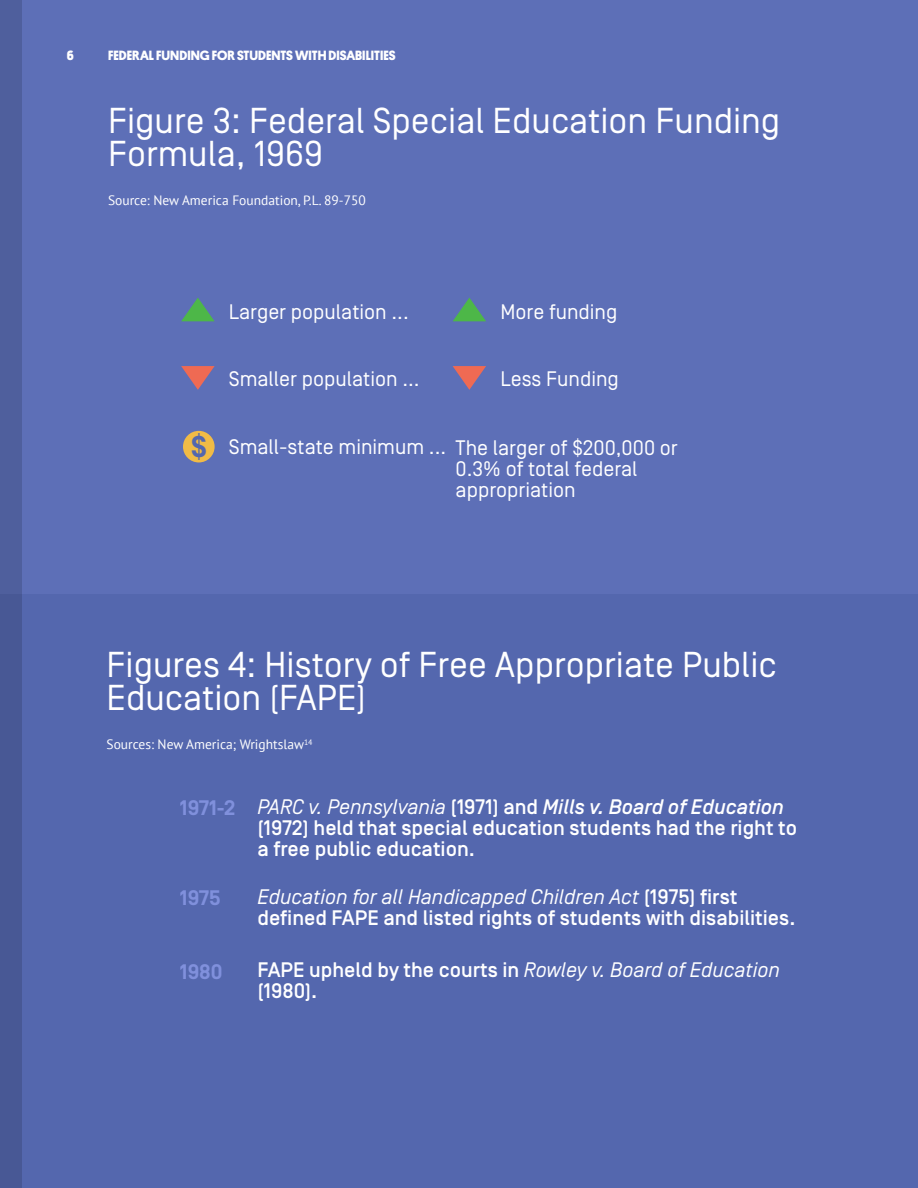
<style>
.page{position:relative;width:918px;height:1188px;background:#fff}
.page>*{position:absolute;margin:0;border:0;box-sizing:border-box;transform-origin:0 0}
.t1{font:36px/33px "Simplon BP Regular";color:#fff}
.t2{font:700 30px "Simplon BP";color:#5467ae}
.t3{font:500 21px/21px "Simplon BP";color:#fff}
.t4{font:21px/21px "Simplon BP Regular";color:#fff}
.t5{font:italic 21px "Simplon BP Regular";color:#fff}
.t6{font:700 21px "Simplon BP";color:#8090dc}
.t7{font:13.5px "PT Sans";color:#fff}
.t8{font:700 13.5px "Platform";color:#fff}
.s1{font-family:"Simplon BP Regular";font-weight:400;font-style:italic}
.s2{font-style:italic}
.s3{font-family:"Simplon BP";font-weight:500;font-style:normal}
</style>
<div class="page">
<div style="left:0;top:0;width:918px;height:594px;background:#5d6fb7"></div>
<div style="left:0;top:594px;width:918px;height:594px;background:#5467ae"></div>
<div style="left:0;top:0;width:22px;height:1188px;background:#4b5b99"></div>
<svg style="left:181px;top:298px;width:34px;height:23px"></svg>
<svg style="left:453px;top:298px;width:33px;height:23px"></svg>
<svg style="left:453px;top:366px;width:33px;height:24px"></svg>
<svg style="left:181px;top:366px;width:34px;height:24px"></svg>
<div style="left:183px;top:431px;width:32px;height:31px;background:#f1bb46;border-radius:50%"></div>
<p class="t8" style="left:67px;top:45px;width:9px">6</p>
<p class="t8" style="left:108px;top:45px;width:289px">FEDERAL FUNDING FOR STUDENTS WITH DISABILITIES</p>
<h1 class="t1" style="left:108px;top:104px;width:674px">Figure 3: Federal Special Education Funding<br>Formula, 1969</h1>
<p class="t7" style="left:108px;top:192px;width:259px">Source: New America Foundation, P.L. 89-750</p>
<h2 class="t2" style="left:191px;top:429px;width:17px">$</h2>
<p class="t4" style="left:229px;top:301px;width:181px">Larger population ...</p>
<p class="t4" style="left:229px;top:369px;width:192px">Smaller population ...</p>
<p class="t4" style="left:500px;top:301px;width:118px">More funding</p>
<p class="t4" style="left:500px;top:369px;width:120px">Less Funding</p>
<p class="t4" style="left:229px;top:436px;width:450px">Small-state minimum ... The larger of $200,000 or</p>
<p class="t4" style="left:456px;top:458px;width:183px">0.3% of total federal appropriation</p>
<h1 class="t1" style="left:106px;top:648px;width:672px">Figures 4: History of Free Appropriate Public<br>Education (FAPE)</h1>
<p class="t7" style="left:106px;top:736px;width:208px">Sources: New America; Wrightslaw<sup>14</sup></p>
<p class="t6" style="left:180px;top:796px;width:57px">1971-2</p>
<p class="t3" style="left:257px;top:797px;width:541px"><span class="s1">PARC v. Pennsylvania</span> (1971) and <span class="s2">Mills v. Board of Education </span>(1972) held that special education students had the right to a free public education.</p>
<p class="t6" style="left:180px;top:886px;width:42px">1975</p>
<p class="t5" style="left:257px;top:885px;width:481px">Education for all Handicapped Children Act <span class="s3">(1975) first</span></p>
<p class="t3" style="left:257px;top:908px;width:540px">defined FAPE and listed rights of students with disabilities.</p>
<p class="t6" style="left:180px;top:959px;width:44px">1980</p>
<p class="t5" style="left:257px;top:958px;width:524px"><span class="s3">FAPE upheld by the courts in</span> Rowley v. Board of Education</p>
<p class="t3" style="left:257px;top:981px;width:62px">(1980).</p>
</div>
